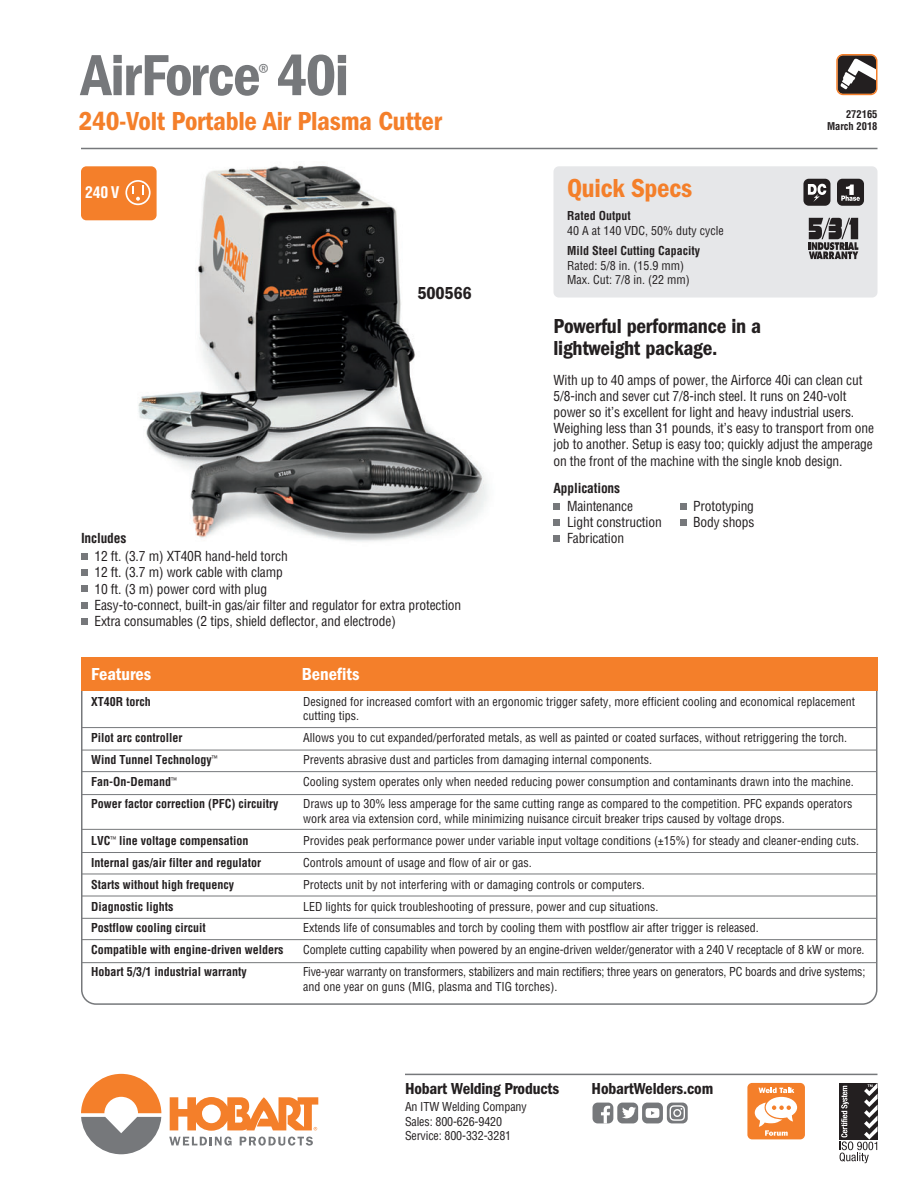
<style>
.page{position:relative;width:918px;height:1188px;background:#fff}
.page>*{position:absolute;margin:0;border:0;box-sizing:border-box;transform-origin:0 0}
.t1{font:60px "ITC Franklin Gothic Std Dm Cd";letter-spacing:-.025em;color:#76787b}
.t2{font:27px "ITC Franklin Gothic Std Dm Cd";letter-spacing:-.01em;color:#f47f2a}
.t3{font:condensed 22.5px "ITC Franklin Gothic Std";color:#76787b}
.t4{font:21px/22.5px "ITC Franklin Gothic Std Dm Cd";letter-spacing:-.01em;color:#231f20}
.t5{font:18px "ITC Franklin Gothic Std Dm Cd";color:#fff}
.t6{font:18px "ITC Franklin Gothic Std Dm Cd";letter-spacing:-.01em;color:#231f20}
.t7{font:16.5px "ITC Franklin Gothic Std Dm Cd";letter-spacing:-.01em;color:#231f20}
.t8{font:700 condensed 15.75px "Helvetica";color:#fff}
.t9{font:condensed 13.5px/16.2px "Helvetica";letter-spacing:-.01em;color:#231f20}
.t10{font:700 condensed 13.5px "Helvetica";letter-spacing:-.01em;color:#231f20}
.t11{font:condensed 12px/21.9px "Helvetica";color:#231f20}
.t12{font:700 condensed 12px/21.9px "Helvetica";color:#231f20}
.t13{font:700 condensed 10.5px/11.2px "Helvetica";color:#231f20;text-align:right}
</style>
<div class="page">
<img style="left:121px;top:165px;width:367px;height:377px">
<div style="left:554px;top:166px;width:324px;height:132px;background:#e6e7e9;border-radius:5px"></div>
<svg style="left:554px;top:503px;width:6px;height:6px"></svg>
<svg style="left:680px;top:503px;width:6px;height:6px"></svg>
<div style="left:554px;top:519px;width:6px;height:7px;background:#76787b"></div>
<div style="left:680px;top:519px;width:6px;height:7px;background:#76787b"></div>
<div style="left:554px;top:535px;width:6px;height:7px;background:#76787b"></div>
<svg style="left:81px;top:691px;width:797px;height:314px"></svg>
<div style="left:81px;top:657px;width:797px;height:34px;background:#f47f2a"></div>
<hr style="left:82px;top:727px;width:795px;height:1px;background:#76787b">
<hr style="left:82px;top:750px;width:795px;height:1px;background:#76787b">
<hr style="left:82px;top:771px;width:795px;height:1px;background:#76787b">
<hr style="left:82px;top:794px;width:795px;height:1px;background:#76787b">
<hr style="left:82px;top:829px;width:795px;height:1px;background:#76787b">
<hr style="left:82px;top:852px;width:795px;height:1px;background:#76787b">
<hr style="left:82px;top:874px;width:795px;height:1px;background:#76787b">
<hr style="left:82px;top:896px;width:795px;height:1px;background:#76787b">
<hr style="left:82px;top:918px;width:795px;height:1px;background:#76787b">
<hr style="left:82px;top:939px;width:795px;height:1px;background:#76787b">
<hr style="left:82px;top:962px;width:795px;height:1px;background:#76787b">
<div style="left:81px;top:553px;width:6px;height:7px;background:#76787b"></div>
<div style="left:81px;top:569px;width:6px;height:7px;background:#76787b"></div>
<svg style="left:81px;top:586px;width:6px;height:6px"></svg>
<svg style="left:81px;top:602px;width:6px;height:6px"></svg>
<svg style="left:81px;top:618px;width:6px;height:6px"></svg>
<svg style="left:836px;top:54px;width:42px;height:41px"></svg>
<hr style="left:81px;top:148px;width:797px;height:1px;background:#76787b">
<div style="left:81px;top:166px;width:76px;height:54px;background:#f47f2a;border-radius:5px"></div>
<svg style="left:132px;top:185px;width:12px;height:16px"></svg>
<div style="left:125px;top:180px;width:26px;height:25px;border:2px solid #fff;border-radius:50%"></div>
<svg style="left:809px;top:218px;width:49px;height:41px"></svg>
<div style="left:837px;top:179px;width:27px;height:27px;background:#231f20;border-radius:5px"></div>
<svg style="left:841px;top:185px;width:19px;height:16px"></svg>
<div style="left:803px;top:179px;width:27px;height:27px;background:#231f20;border-radius:5px"></div>
<div style="left:807px;top:182px;width:20px;height:21px;border:1px solid #231f20"></div>
<svg style="left:808px;top:184px;width:18px;height:18px"></svg>
<div style="left:839px;top:1083px;width:38px;height:56px;background:#231f20"></div>
<svg style="left:840px;top:1083px;width:38px;height:80px"></svg>
<hr style="left:405px;top:1074px;width:473px;height:1px;background:#76787b">
<div style="left:617px;top:1103px;width:21px;height:20px;background:#76787b;border-radius:5px"></div>
<svg style="left:622px;top:1107px;width:14px;height:11px"></svg>
<div style="left:642px;top:1103px;width:21px;height:20px;background:#76787b;border-radius:5px"></div>
<div style="left:667px;top:1103px;width:21px;height:20px;background:#76787b;border-radius:5px"></div>
<svg style="left:646px;top:1108px;width:13px;height:10px"></svg>
<div style="left:593px;top:1103px;width:20px;height:20px;background:#76787b;border-radius:5px"></div>
<svg style="left:601px;top:1106px;width:9px;height:17px"></svg>
<svg style="left:670px;top:1105px;width:15px;height:16px"></svg>
<div style="left:747px;top:1083px;width:58px;height:56px;background:#f47f2a;border-radius:5px"></div>
<svg style="left:755px;top:1088px;width:42px;height:48px"></svg>
<svg style="left:170px;top:1097px;width:148px;height:34px"></svg>
<svg style="left:81px;top:1074px;width:80px;height:80px"></svg>
<svg style="left:169px;top:1137px;width:63px;height:9px"></svg>
<svg style="left:240px;top:1137px;width:73px;height:9px"></svg>
<h1 class="t1" style="left:81px;top:55px;width:270px">AirForce 40i</h1>
<h3 class="t3" style="left:258px;top:58px;width:13px">®</h3>
<h2 class="t2" style="left:79px;top:112px;width:365px">240-Volt Portable Air Plasma Cutter</h2>
<p class="t13" style="left:827px;top:110px;width:52px">272165<br>March 2018</p>
<h3 class="t8" style="left:85px;top:186px;width:36px">240 V</h3>
<h2 class="t2" style="left:567px;top:179px;width:127px">Quick Specs</h2>
<p class="t12" style="left:567px;top:206px;width:65px">Rated Output</p>
<p class="t11" style="left:567px;top:220px;width:158px">40 A at 140 VDC, 50% duty cycle</p>
<p class="t12" style="left:567px;top:241px;width:135px">Mild Steel Cutting Capacity</p>
<p class="t11" style="left:567px;top:259px;width:124px;line-height:14.4px">Rated: 5/8 in. (15.9 mm)<br>Max. Cut: 7/8 in. (22 mm)</p>
<h3 class="t6" style="left:417px;top:287px;width:56px">500566</h3>
<p class="t10" style="left:81px;top:533px;width:47px">Includes</p>
<p class="t9" style="left:94px;top:549px;width:368px">12 ft. (3.7 m) XT40R hand-held torch<br>12 ft. (3.7 m) work cable with clamp<br>10 ft. (3 m) power cord with plug<br>Easy-to-connect, built-in gas/air filter and regulator for extra protection Extra consumables (2 tips, shield deflector, and electrode)</p>
<h3 class="t5" style="left:91px;top:668px;width:62px">Features</h3>
<h3 class="t5" style="left:302px;top:668px;width:59px">Benefits</h3>
<h3 class="t4" style="left:554px;top:316px;width:209px">Powerful performance in a lightweight package.</h3>
<p class="t9" style="left:554px;top:373px;width:322px">With up to 40 amps of power, the Airforce 40i can clean cut 5/8-inch and sever cut 7/8-inch steel. It runs on 240-volt power so it’s excellent for light and heavy industrial users.<br>Weighing less than 31 pounds, it’s easy to transport from one job to another. Setup is easy too; quickly adjust the amperage on the front of the machine with the single knob design.</p>
<p class="t10" style="left:554px;top:483px;width:68px">Applications</p>
<p class="t9" style="left:567px;top:499px;width:68px">Maintenance</p>
<p class="t9" style="left:693px;top:499px;width:62px">Prototyping</p>
<p class="t9" style="left:567px;top:515px;width:96px">Light construction</p>
<p class="t9" style="left:693px;top:515px;width:63px">Body shops</p>
<p class="t9" style="left:567px;top:532px;width:59px">Fabrication</p>
<p class="t12" style="left:91px;top:692px;width:61px">XT40R torch</p>
<p class="t12" style="left:91px;top:728px;width:189px">Pilot arc controller<br>Wind Tunnel Technology<sup>™<br></sup>Fan-On-Demand<sup>™<br></sup>Power factor correction (PFC) circuitry</p>
<p class="t12" style="left:91px;top:830px;width:194px">LVC<sup>™</sup> line voltage compensation<br>Internal gas/air filter and regulator<br>Starts without high frequency<br>Diagnostic lights<br>Postflow cooling circuit<br>Compatible with engine-driven welders<br>Hobart 5/3/1 industrial warranty</p>
<p class="t11" style="left:303px;top:695px;width:554px;line-height:14.4px">Designed for increased comfort with an ergonomic trigger safety, more efficient cooling and economical replacement cutting tips.</p>
<p class="t11" style="left:303px;top:728px;width:552px">Allows you to cut expanded/perforated metals, as well as painted or coated surfaces, without retriggering the torch.<br>Prevents abrasive dust and particles from damaging internal components.<br>Cooling system operates only when needed reducing power consumption and contaminants drawn into the machine.<br>Draws up to 30% less amperage for the same cutting range as compared to the competition. PFC expands operators</p>
<p class="t11" style="left:303px;top:808px;width:564px">work area via extension cord, while minimizing nuisance circuit breaker trips caused by voltage drops.<br>Provides peak performance power under variable input voltage conditions (±15%) for steady and cleaner-ending cuts.<br>Controls amount of usage and flow of air or gas.<br>Protects unit by not interfering with or damaging controls or computers.<br>LED lights for quick troubleshooting of pressure, power and cup situations.<br>Extends life of consumables and torch by cooling them with postflow air after trigger is released.<br>Complete cutting capability when powered by an engine-driven welder/generator with a 240 V receptacle of 8 kW or more.<br>Five-year warranty on transformers, stabilizers and main rectifiers; three years on generators, PC boards and drive systems;</p>
<p class="t11" style="left:303px;top:976px;width:256px">and one year on guns (MIG, plasma and TIG torches).</p>
<h3 class="t7" style="left:405px;top:1083px;width:156px">Hobart Welding Products</h3>
<p class="t11" style="left:405px;top:1101px;width:123px;line-height:14.4px">An ITW Welding Company<br>Sales: 800-626-9420<br>Service: 800-332-3281</p>
<h3 class="t7" style="left:592px;top:1083px;width:123px">HobartWelders.com</h3>
</div>
